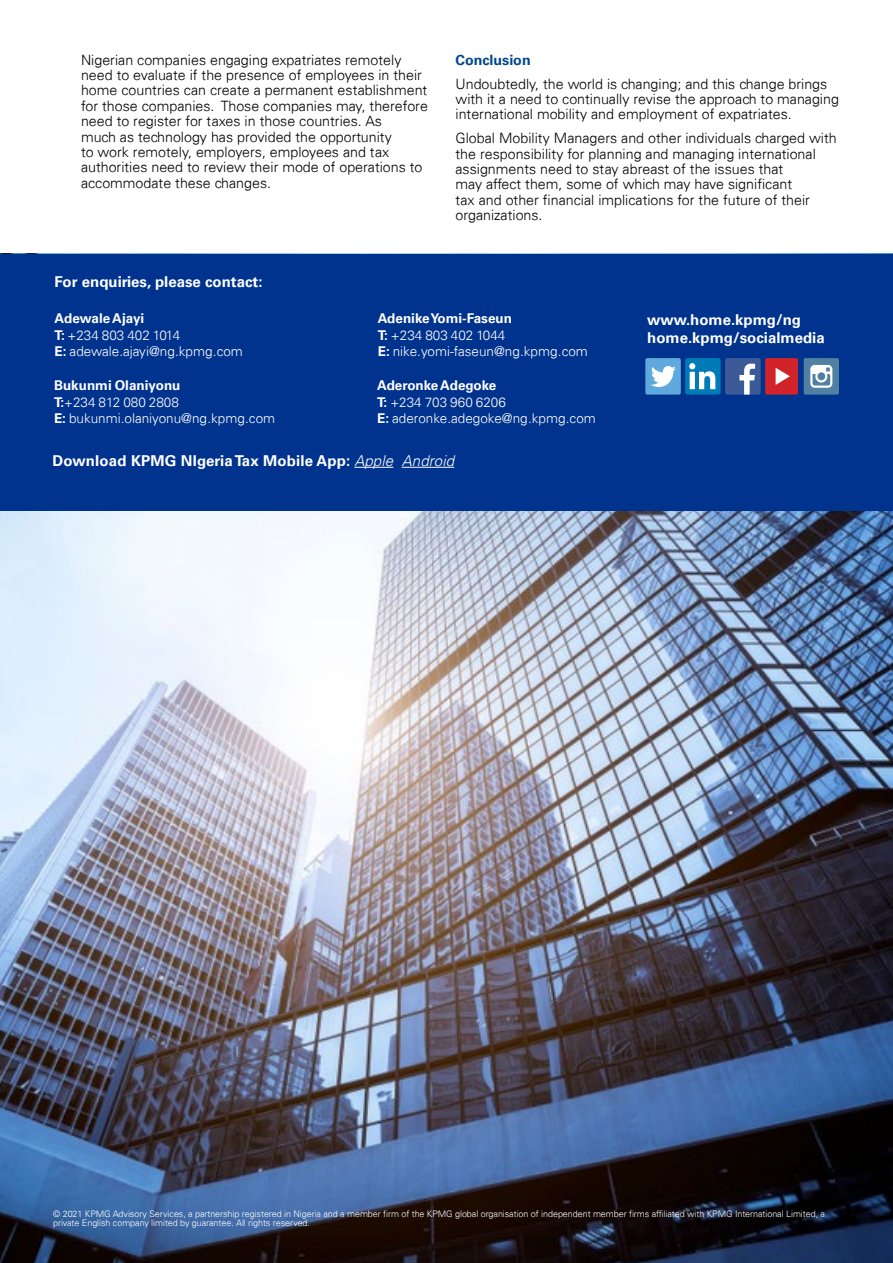
<style>
.page{position:relative;width:893px;height:1263px;background:#fff}
.page>*{position:absolute;margin:0;border:0;box-sizing:border-box;transform-origin:0 0}
.t1{font:700 15px/18px "Univers 65";color:#fff}
.t2{font:300 14.25px/15.5px "Univers 45";color:#000}
.t3{font:700 14.25px "Univers 65";color:#00478f}
.t4{font:300 13.5px/16.5px "Univers 45";color:#fff}
.t5{font:700 13.5px "Univers 65";color:#fff}
.t6{font:300 9px/9px "Univers 45";letter-spacing:-.005em;color:#fff}
.s1{font-family:"Univers 65";font-weight:700}
.s2{font-family:"Univers 45";font-weight:300;font-style:italic}
</style>
<div class="page">
<img style="left:0;top:510px;width:893px;height:753px">
<div style="left:0;top:254px;width:893px;height:256px;background:#00338d"></div>
<div style="left:685px;top:358px;width:36px;height:37px;background:#007bb6;border-radius:3px"></div>
<svg style="left:689px;top:363px;width:26px;height:26px"></svg>
<div style="left:725px;top:358px;width:36px;height:37px;background:#3d5a98;border-radius:2px"></div>
<svg style="left:739px;top:364px;width:16px;height:31px"></svg>
<div style="left:645px;top:358px;width:36px;height:37px;background:#60a9dd;border-radius:2px"></div>
<svg style="left:651px;top:366px;width:25px;height:21px"></svg>
<div style="left:765px;top:358px;width:33px;height:37px;background:#d2232a;border-radius:2px"></div>
<svg style="left:776px;top:368px;width:14px;height:17px"></svg>
<div style="left:804px;top:358px;width:35px;height:37px;background:#5280a3;border-radius:2px"></div>
<svg style="left:810px;top:365px;width:22px;height:23px"></svg>
<hr style="left:354px;top:467px;width:39px;height:1px;background:#fff">
<hr style="left:402px;top:467px;width:52px;height:1px;background:#fff">
<p class="t2" style="left:81px;top:52px;width:348px">Nigerian companies engaging expatriates remotely need to evaluate if the presence of employees in their home countries can create a permanent establishment for those companies. Those companies may, therefore need to register for taxes in those countries. As<br>much as technology has provided the opportunity<br>to work remotely, employers, employees and tax authorities need to review their mode of operations to accommodate these changes.</p>
<p class="t3" style="left:455px;top:51px;width:77px">Conclusion</p>
<p class="t2" style="left:455px;top:76px;width:385px">Undoubtedly, the world is changing; and this change brings with it a need to continually revise the approach to managing international mobility and employment of expatriates.</p>
<p class="t2" style="left:455px;top:130px;width:383px">Global Mobility Managers and other individuals charged with the responsibility for planning and managing international assignments need to stay abreast of the issues that<br>may affect them, some of which may have significant<br>tax and other financial implications for the future of their organizations.</p>
<p class="t1" style="left:55px;top:273px;width:209px">For enquiries, please contact:</p>
<p class="t5" style="left:55px;top:311px;width:91px">Adewale Ajayi</p>
<p class="t4" style="left:55px;top:327px;width:190px"><span class="s1">T:</span> +234 803 402 1014<br><span class="s1">E:</span> adewale.ajayi@ng.kpmg.com</p>
<p class="t5" style="left:54px;top:377px;width:128px">Bukunmi Olaniyonu</p>
<p class="t4" style="left:54px;top:394px;width:223px"><span class="s1">T:</span>+234 812 080 2808<br><span class="s1">E:</span> bukunmi.olaniyonu@ng.kpmg.com</p>
<p class="t5" style="left:378px;top:311px;width:136px">Adenike Yomi-Faseun</p>
<p class="t4" style="left:378px;top:327px;width:212px"><span class="s1">T:</span> +234 803 402 1044<br><span class="s1">E:</span> nike.yomi-faseun@ng.kpmg.com</p>
<p class="t5" style="left:377px;top:377px;width:121px">Aderonke Adegoke</p>
<p class="t4" style="left:377px;top:394px;width:220px"><span class="s1">T:</span> +234 703 960 6206<br><span class="s1">E:</span> aderonke.adegoke@ng.kpmg.com</p>
<p class="t1" style="left:52px;top:452px;width:403px">Download KPMG NIgeria Tax Mobile App: <span class="s2">Apple Android</span></p>
<p class="t1" style="left:647px;top:311px;width:179px">www.home.kpmg/ng home.kpmg/socialmedia</p>
<p class="t6" style="left:53px;top:1209px;width:773px">© 2021 KPMG Advisory Services, a partnership registered in Nigeria and a member firm of the KPMG global organisation of independent member firms affiliated with KPMG International Limited, a private English company limited by guarantee. All rights reserved.</p>
</div>
